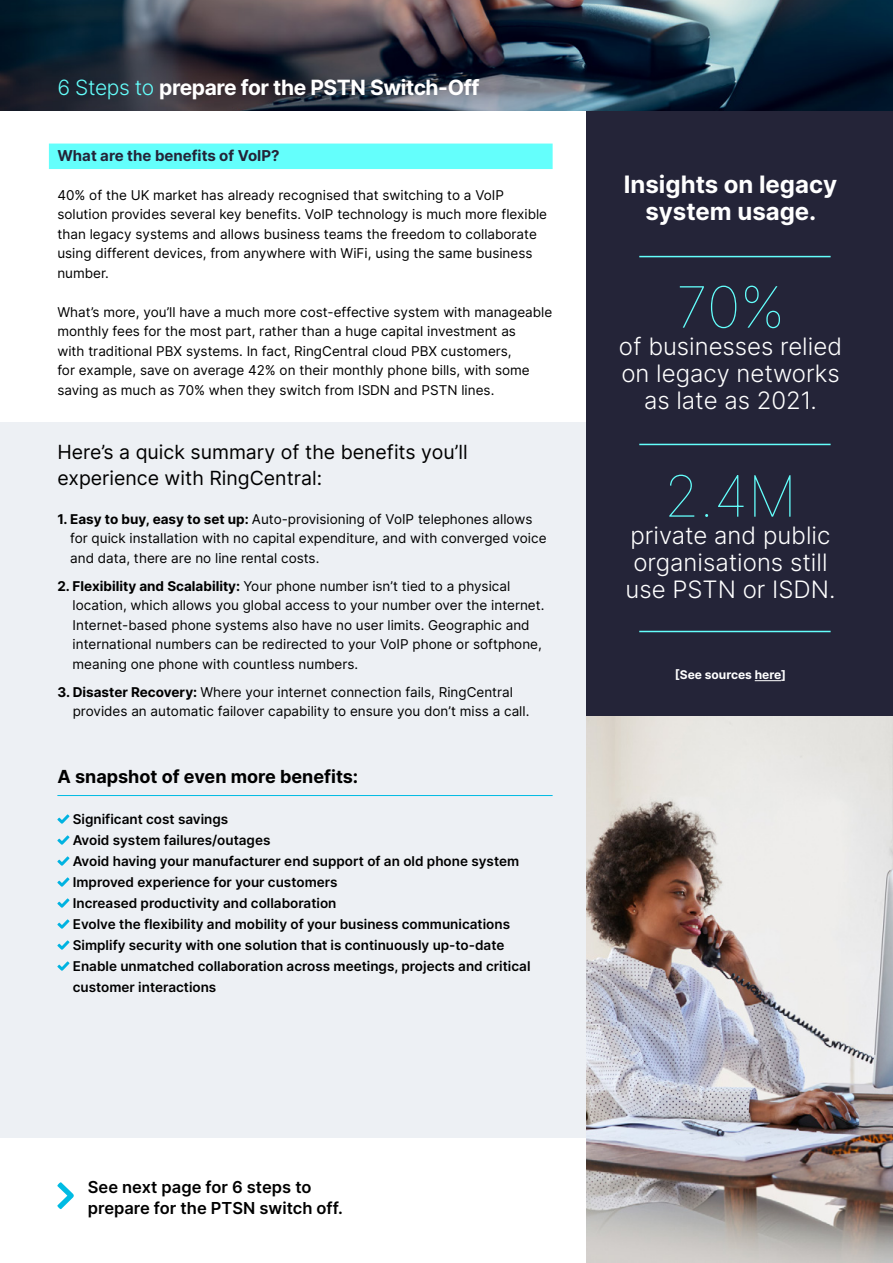
<style>
.page{position:relative;width:893px;height:1263px;background:#fff}
.page>*{position:absolute;margin:0;border:0;box-sizing:border-box;transform-origin:0 0}
.t1{font:100 57px "Inter";color:#64fffc}
.t2{font:300 24px/27px "Inter";color:#fff;text-align:center}
.t3{font:700 24px/27px "Inter";color:#fff;text-align:center}
.t4{font:700 21px "Inter";letter-spacing:-.02em;color:#fff}
.t5{font:19.5px/25.5px "Inter";color:#000}
.t6{font:700 18px "Inter";color:#000}
.t7{font:600 16.5px/21px "Inter";color:#000}
.t8{font:700 15px "Inter";color:#242438}
.t9{font:13.5px/19.5px "Inter";color:#000}
.t10{font:600 13.5px/21px "Inter";color:#000}
.t11{font:700 12px "Inter";color:#fff}
.s1{font-weight:300;color:#64fffc}
.s2{font-weight:700}
</style>
<div class="page">
<div style="left:0;top:422px;width:587px;height:715px;background:#edf0f4"></div>
<div style="left:587px;top:111px;width:306px;height:1152px;background:#242438"></div>
<img style="left:0;top:0;width:893px;height:111px">
<div style="left:49px;top:144px;width:504px;height:25px;background:#64fffc"></div>
<hr style="left:57px;top:795px;width:496px;height:1px;background:#00bbe3">
<svg style="left:57px;top:814px;width:12px;height:10px"></svg>
<svg style="left:57px;top:835px;width:12px;height:10px"></svg>
<svg style="left:57px;top:856px;width:12px;height:10px"></svg>
<svg style="left:57px;top:877px;width:12px;height:10px"></svg>
<svg style="left:57px;top:898px;width:12px;height:10px"></svg>
<svg style="left:57px;top:919px;width:12px;height:10px"></svg>
<svg style="left:57px;top:940px;width:12px;height:10px"></svg>
<svg style="left:57px;top:961px;width:12px;height:10px"></svg>
<svg style="left:755px;top:680px;width:26px;height:1px"></svg>
<hr style="left:639px;top:256px;width:192px;height:1px;background:#64fffc">
<hr style="left:639px;top:444px;width:192px;height:1px;background:#64fffc">
<hr style="left:639px;top:631px;width:192px;height:1px;background:#64fffc">
<img style="left:587px;top:716px;width:306px;height:547px">
<svg style="left:57px;top:1182px;width:17px;height:27px"></svg>
<h3 class="t4" style="left:57px;top:73px;width:424px"><span class="s1">6 Steps to</span> prepare for the PSTN Switch-Off</h3>
<p class="t8" style="left:57px;top:144px;width:224px">What are the benefits of VoIP?</p>
<p class="t9" style="left:57px;top:185px;width:491px">40% of the UK market has already recognised that switching to a VoIP solution provides several key benefits. VoIP technology is much more flexible than legacy systems and allows business teams the freedom to collaborate using different devices, from anywhere with WiFi, using the same business number.</p>
<p class="t9" style="left:57px;top:302px;width:496px">What’s more, you’ll have a much more cost-effective system with manageable monthly fees for the most part, rather than a huge capital investment as<br>with traditional PBX systems. In fact, RingCentral cloud PBX customers,<br>for example, save on average 42% on their monthly phone bills, with some saving as much as 70% when they switch from ISDN and PSTN lines.</p>
<h3 class="t5" style="left:57px;top:439px;width:412px">Here’s a quick summary of the benefits you’ll experience with RingCentral:</h3>
<p class="t9" style="left:70px;top:509px;width:478px;text-indent:-13px"><span class="s2">1. Easy to buy, easy to set up:</span> Auto-provisioning of VoIP telephones allows for quick installation with no capital expenditure, and with converged voice and data, there are no line rental costs.</p>
<p class="t9" style="left:73px;top:576px;width:473px;text-indent:-15px"><span class="s2">2. Flexibility and Scalability:</span> Your phone number isn’t tied to a physical location, which allows you global access to your number over the internet.<br>Internet-based phone systems also have no user limits. Geographic and international numbers can be redirected to your VoIP phone or softphone, meaning one phone with countless numbers.</p>
<p class="t9" style="left:73px;top:682px;width:458px;text-indent:-15px"><span class="s2">3. Disaster Recovery:</span> Where your internet connection fails, RingCentral provides an automatic failover capability to ensure you don’t miss a call.</p>
<h3 class="t6" style="left:57px;top:763px;width:302px">A snapshot of even more benefits:</h3>
<p class="t10" style="left:73px;top:808px;width:459px">Significant cost savings<br>Avoid system failures/outages<br>Avoid having your manufacturer end support of an old phone system Improved experience for your customers<br>Increased productivity and collaboration<br>Evolve the flexibility and mobility of your business communications Simplify security with one solution that is continuously up-to-date Enable unmatched collaboration across meetings, projects and critical customer interactions</p>
<h2 class="t3" style="left:624px;top:170px;width:215px">Insights on legacy system usage.</h2>
<h1 class="t1" style="left:676px;top:265px;width:110px">70%</h1>
<h2 class="t2" style="left:619px;top:332px;width:225px">of businesses relied on legacy networks as late as 2021.</h2>
<h1 class="t1" style="left:664px;top:454px;width:134px">2.4M</h1>
<h2 class="t2" style="left:626px;top:521px;width:211px">private and public organisations still use PSTN or ISDN.</h2>
<p class="t11" style="left:675px;top:666px;width:113px">[See sources here]</p>
<p class="t7" style="left:88px;top:1176px;width:257px">See next page for 6 steps to prepare for the PTSN switch off.</p>
</div>
